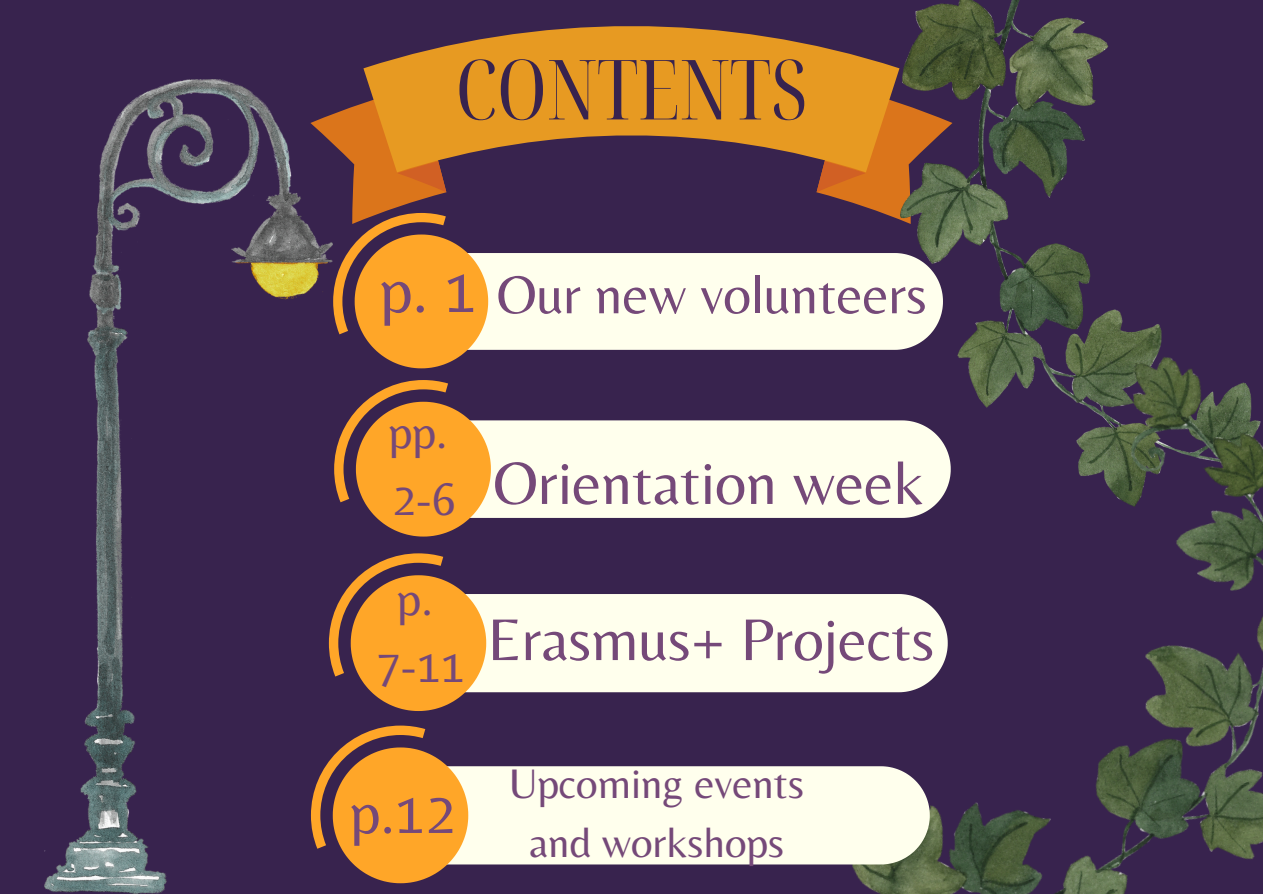
<style>
.page{position:relative;width:1263px;height:894px;background:#fff}
.page>*{position:absolute;margin:0;border:0;box-sizing:border-box;transform-origin:0 0}
.t1{font:extra-condensed 83.1px "Noto Serif Display";color:#38234e}
.t2{font:64.95px "Belleza";color:#754979}
.t3{font:62.1px "Belleza";color:#754979}
.t4{font:61.05px "Belleza";color:#754979}
.t5{font:60.6px "Belleza";color:#754979}
.t6{font:55.5px "Belleza";color:#754979}
.t7{font:48.3px/67.1px "Belleza";color:#754979;text-align:center}
.t8{font:47.4px/66.3px "Belleza";color:#754979}
.t9{font:42.9px "Belleza";color:#754979}
</style>
<div class="page">
<div style="left:0;top:0;width:1263px;height:893px;background:#38234e"></div>
<svg style="left:816px;top:103px;width:85px;height:117px"></svg>
<svg style="left:363px;top:26px;width:536px;height:146px;fill:#e79a22"></svg>
<div style="left:488px;top:253px;width:413px;height:97px;background:#ffffed"></div>
<svg style="left:333px;top:86px;width:155px;height:282px"></svg>
<div style="left:491px;top:420px;width:208px;height:97px;background:#ffffed"></div>
<svg style="left:334px;top:380px;width:157px;height:156px"></svg>
<div style="left:486px;top:594px;width:213px;height:98px;background:#ffffed"></div>
<svg style="left:333px;top:553px;width:153px;height:157px"></svg>
<img style="left:901px;top:0;width:222px;height:323px">
<img style="left:699px;top:323px;width:564px;height:570px">
<img style="left:45px;top:79px;width:288px;height:814px">
<div style="left:468px;top:766px;width:462px;height:98px;background:#ffffed"></div>
<svg style="left:311px;top:725px;width:157px;height:157px"></svg>
<h2 class="t1" style="left:456px;top:31px;width:353px">CONTENTS</h2>
<h4 class="t2" style="left:380px;top:251px;width:99px">p. 1</h4>
<h3 class="t6" style="left:496px;top:262px;width:432px">Our new volunteers</h3>
<p class="t8" style="left:389px;top:398px;width:69px">pp.<br>2-6</p>
<p class="t3" style="left:493px;top:446px;width:432px">Orientation week</p>
<p class="t7" style="left:377px;top:564px;width:90px">p.<br>7-11</p>
<h1 class="t4" style="left:488px;top:603px;width:448px">Erasmus+ Projects</h1>
<h4 class="t5" style="left:350px;top:776px;width:107px">p.12</h4>
<h2 class="t9" style="left:509px;top:757px;width:296px">Upcoming events</h2>
<p class="t9" style="left:529px;top:816px;width:256px">and workshops</p>
</div>
